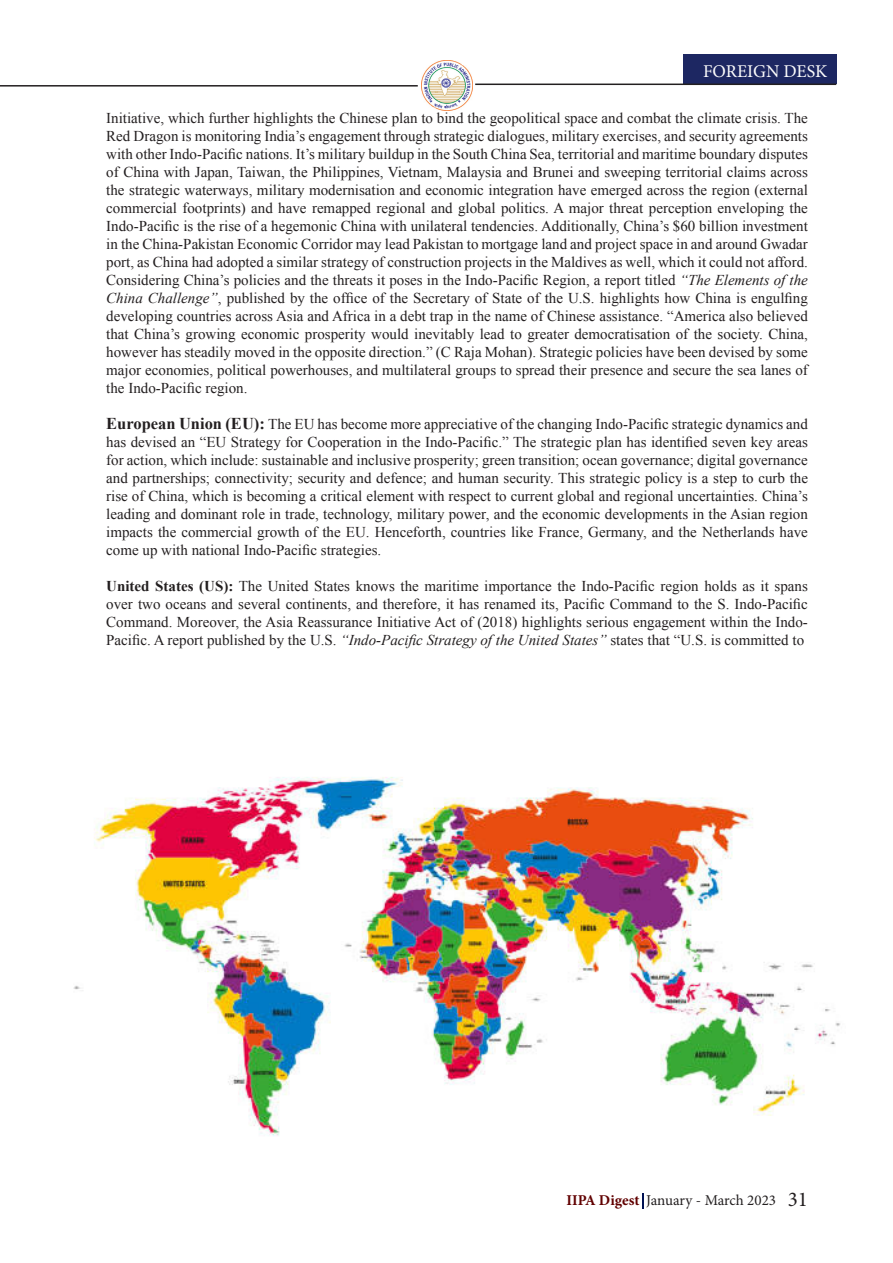
<style>
.page{position:relative;width:893px;height:1263px;background:#fff}
.page>*{position:absolute;margin:0;border:0;box-sizing:border-box;transform-origin:0 0}
.t1{font:18px "Minion Pro";color:#fcfcfc}
.Normal_Text_for_Arti{font:15px/18px "Times New Roman";color:#231f20;text-align:justify}
.t2{font:15px "Minion Pro";letter-spacing:-.01em;color:#231f20}
.s1{font-style:italic}
.s2{font-weight:700;font-size:16.5px}
.s3{font-weight:700}
.s4{font-weight:700;color:#610000}
.s5{font-size:21px}
</style>
<div class="page">
<img style="left:421px;top:61px;width:51px;height:50px">
<div style="left:684px;top:54px;width:153px;height:30px;background:#1d2762"></div>
<hr style="left:475px;top:84px;width:361px;height:1px;background:#231f20">
<hr style="left:0;top:85px;width:418px;height:2px;background:#231f20">
<svg style="left:642px;top:1193px;width:2px;height:15px"></svg>
<img style="left:73px;top:777px;width:767px;height:359px">
<p class="t1" style="left:703px;top:59px;width:126px">FOREIGN DESK</p>
<p class="Normal_Text_for_Arti" style="left:106px;top:109px;width:703px">Initiative, which further highlights the Chinese plan to bind the geopolitical space and combat the climate crisis. The Red Dragon is monitoring India’s engagement through strategic dialogues, military exercises, and security agreements with other Indo-Pacific nations. It’s military buildup in the South China Sea, territorial and maritime boundary disputes of China with Japan, Taiwan, the Philippines, Vietnam, Malaysia and Brunei and sweeping territorial claims across the strategic waterways, military modernisation and economic integration have emerged across the region (external commercial footprints) and have remapped regional and global politics. A major threat perception enveloping the Indo-Pacific is the rise of a hegemonic China with unilateral tendencies. Additionally, China’s $60 billion investment in the China-Pakistan Economic Corridor may lead Pakistan to mortgage land and project space in and around Gwadar port, as China had adopted a similar strategy of construction projects in the Maldives as well, which it could not afford.<br>Considering China’s policies and the threats it poses in the Indo-Pacific Region, a report titled <span class="s1">“The Elements of the China Challenge”</span>, published by the office of the Secretary of State of the U.S. highlights how China is engulfing developing countries across Asia and Africa in a debt trap in the name of Chinese assistance. “America also believed that China’s growing economic prosperity would inevitably lead to greater democratisation of the society. China, however has steadily moved in the opposite direction.” (C Raja Mohan). Strategic policies have been devised by some major economies, political powerhouses, and multilateral groups to spread their presence and secure the sea lanes of the Indo-Pacific region.</p>
<p class="Normal_Text_for_Arti" style="left:106px;top:415px;width:703px"><span class="s2">European Union (EU):</span> The EU has become more appreciative of the changing Indo-Pacific strategic dynamics and has devised an “EU Strategy for Cooperation in the Indo-Pacific.” The strategic plan has identified seven key areas for action, which include: sustainable and inclusive prosperity; green transition; ocean governance; digital governance and partnerships; connectivity; security and defence; and human security. This strategic policy is a step to curb the rise of China, which is becoming a critical element with respect to current global and regional uncertainties. China’s leading and dominant role in trade, technology, military power, and the economic developments in the Asian region impacts the commercial growth of the EU. Henceforth, countries like France, Germany, and the Netherlands have come up with national Indo-Pacific strategies.</p>
<p class="Normal_Text_for_Arti" style="left:106px;top:577px;width:703px"><span class="s3">United States (US):</span> The United States knows the maritime importance the Indo-Pacific region holds as it spans over two oceans and several continents, and therefore, it has renamed its, Pacific Command to the S. Indo-Pacific Command. Moreover, the Asia Reassurance Initiative Act of (2018) highlights serious engagement within the Indo-Pacific. A report published by the U.S. <span class="s1">“Indo-Pacific Strategy of the United States”</span> states that “U.S. is committed to</p>
<p class="t2" style="left:566px;top:1190px;width:243px"><span class="s4">IIPA Digest</span> January - March 2023 <span class="s5">31</span></p>
</div>
